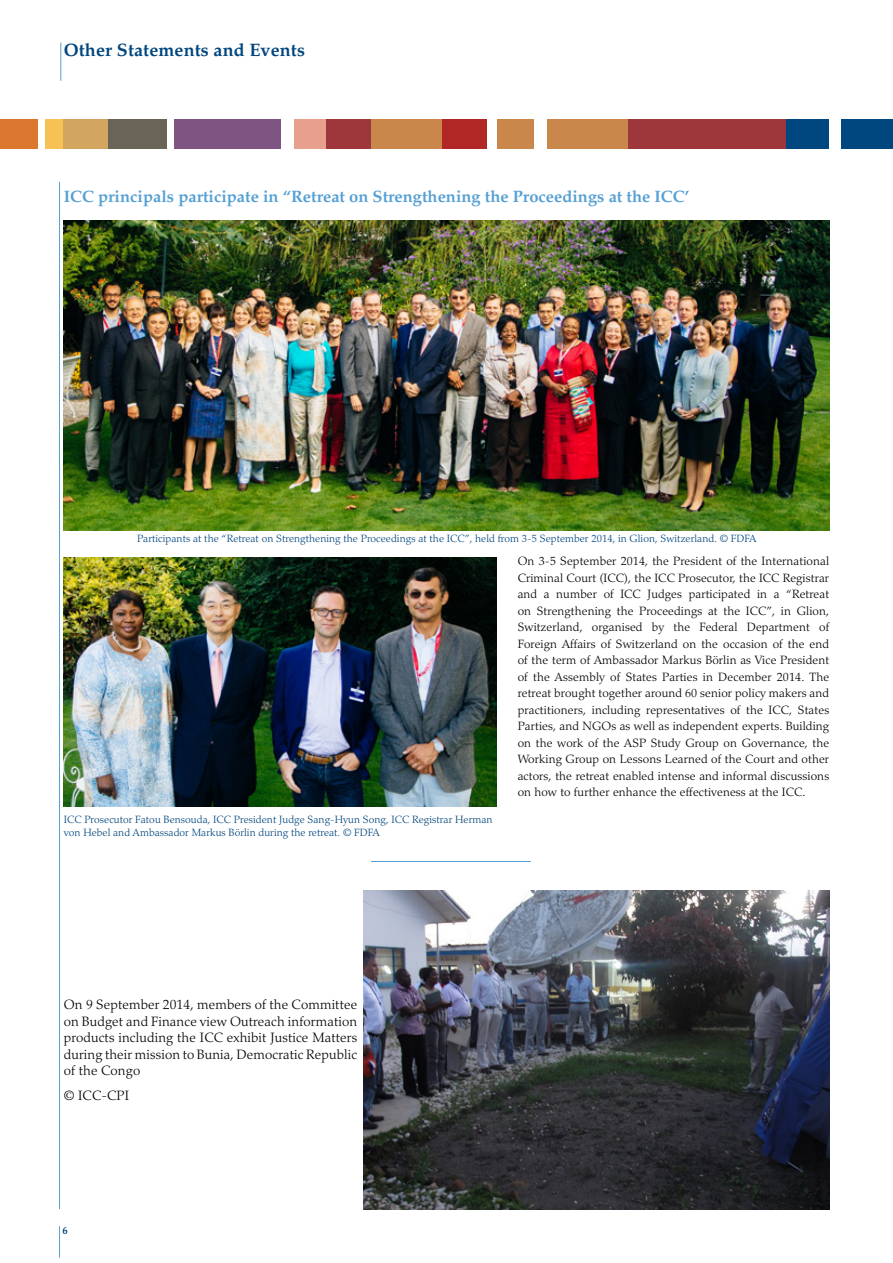
<style>
.page{position:relative;width:893px;height:1263px;background:#fff}
.page>*{position:absolute;margin:0;border:0;box-sizing:border-box;transform-origin:0 0}
.t1{font:18px "Palatino Bold Os F";letter-spacing:.005em;color:#00467f}
.t2{font:16.5px "Palatino Bold Os F";color:#56a0d3}
.t3{font:300 13.5px/16.5px "Palatino";letter-spacing:.01em;color:#000;text-align:justify}
.t4{font:300 12px/16.5px "Palatino";letter-spacing:.01em;color:#000;text-align:justify}
.t5{font:300 10.5px/12.6px "Palatino";letter-spacing:.005em;color:#00467f}
.t6{font:10.5px "Palatino Bold Os F";color:#00467f}
</style>
<div class="page">
<div style="left:0;top:119px;width:38px;height:30px;background:#db772f"></div>
<div style="left:45px;top:119px;width:19px;height:30px;background:#f8c154"></div>
<div style="left:64px;top:119px;width:44px;height:30px;background:#d2a65f"></div>
<div style="left:108px;top:119px;width:59px;height:30px;background:#6a6458"></div>
<div style="left:174px;top:119px;width:106px;height:30px;background:#7e5483"></div>
<div style="left:294px;top:119px;width:33px;height:30px;background:#e79f8e"></div>
<div style="left:327px;top:119px;width:44px;height:30px;background:#9e373b"></div>
<div style="left:371px;top:119px;width:71px;height:30px;background:#c9874c"></div>
<div style="left:442px;top:119px;width:45px;height:30px;background:#b12726"></div>
<div style="left:497px;top:119px;width:37px;height:30px;background:#c9874c"></div>
<div style="left:547px;top:119px;width:81px;height:30px;background:#c9874c"></div>
<div style="left:628px;top:119px;width:159px;height:30px;background:#9e373b"></div>
<div style="left:787px;top:119px;width:42px;height:30px;background:#00467f"></div>
<div style="left:842px;top:119px;width:51px;height:30px;background:#00467f"></div>
<hr style="left:59px;top:182px;width:1px;height:1027px;background:#56a0d3">
<hr style="left:892px;top:119px;width:1px;height:30px;background:#db772f">
<hr style="left:61px;top:43px;width:1px;height:38px;background:#56a0d3">
<hr style="left:59px;top:1226px;width:1px;height:32px;background:#56a0d3">
<img style="left:64px;top:220px;width:765px;height:310px">
<img style="left:64px;top:557px;width:433px;height:250px">
<img style="left:364px;top:891px;width:465px;height:318px">
<hr style="left:371px;top:861px;width:160px;height:1px;background:#56a0d3">
<p class="t1" style="left:64px;top:39px;width:243px">Other Statements and Events</p>
<p class="t2" style="left:64px;top:186px;width:627px">ICC principals participate in “Retreat on Strengthening the Proceedings at the ICC’</p>
<p class="t5" style="left:137px;top:533px;width:621px">Participants at the “Retreat on Strengthening the Proceedings at the ICC”, held from 3-5 September 2014, in Glion, Switzerland. © FDFA</p>
<p class="t5" style="left:64px;top:813px;width:430px">ICC Prosecutor Fatou Bensouda, ICC President Judge Sang-Hyun Song, ICC Registrar Herman von Hebel and Ambassador Markus Börlin during the retreat. © FDFA</p>
<p class="t4" style="left:518px;top:553px;width:313px">On 3-5 September 2014, the President of the International Criminal Court (ICC), the ICC Prosecutor, the ICC Registrar and a number of ICC Judges participated in a “Retreat on Strengthening the Proceedings at the ICC”, in Glion, Switzerland, organised by the Federal Department of Foreign Affairs of Switzerland on the occasion of the end of the term of Ambassador Markus Börlin as Vice President of the Assembly of States Parties in December 2014. The retreat brought together around 60 senior policy makers and practitioners, including representatives of the ICC, States Parties, and NGOs as well as independent experts. Building on the work of the ASP Study Group on Governance, the Working Group on Lessons Learned of the Court and other actors, the retreat enabled intense and informal discussions on how to further enhance the effectiveness at the ICC.</p>
<p class="t3" style="left:64px;top:997px;width:295px">On 9 September 2014, members of the Committee on Budget and Finance view Outreach information products including the ICC exhibit Justice Matters during their mission to Bunia, Democratic Republic of the Congo</p>
<p class="t3" style="left:64px;top:1088px;width:67px">© ICC-CPI</p>
<p class="t6" style="left:63px;top:1224px;width:7px">6</p>
</div>
